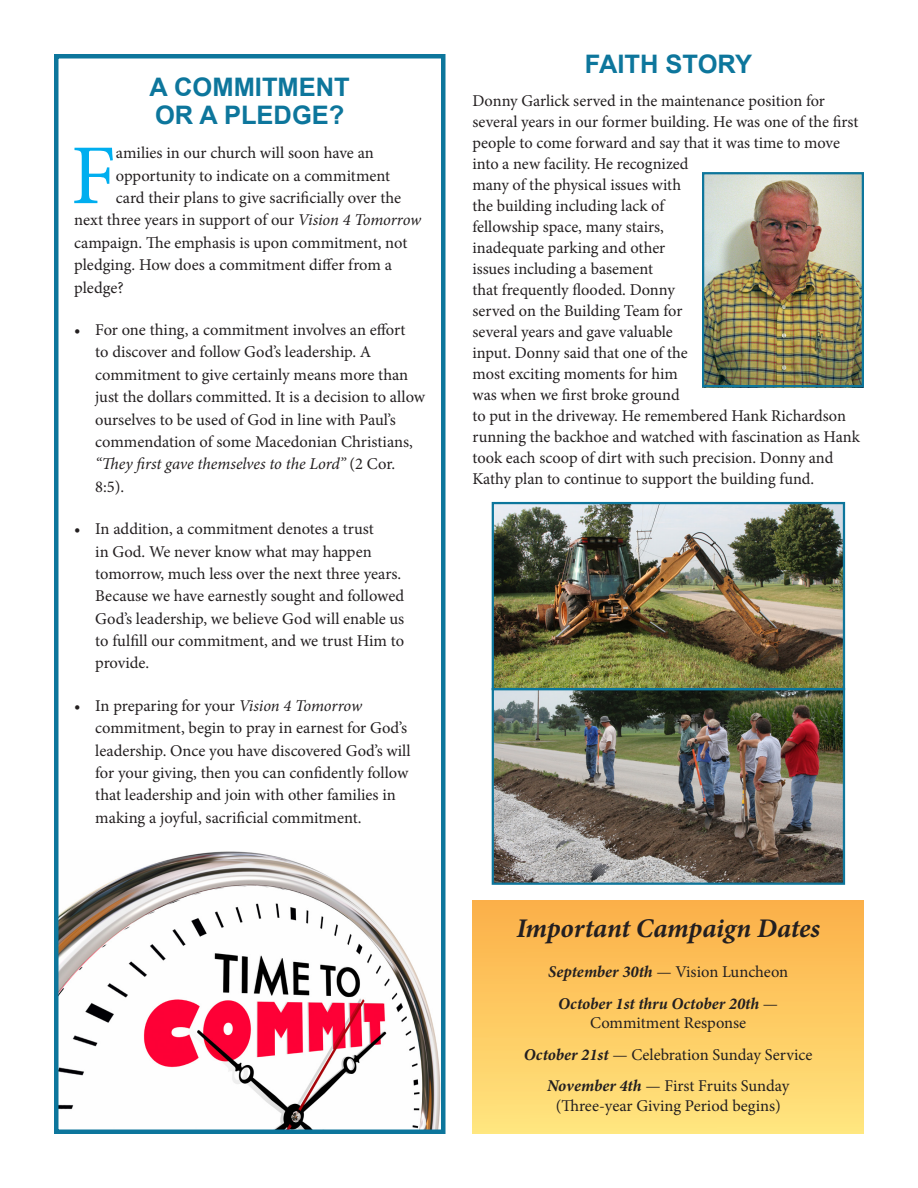
<style>
.page{position:relative;width:918px;height:1188px;background:#fff}
.page>*{position:absolute;margin:0;border:0;box-sizing:border-box;transform-origin:0 0}
.Inside_Article_Bod{font:85.2px "Minion Pro";color:#00aeef}
.Subhead{font:italic 700 27px "Minion Pro";letter-spacing:-.005em;color:#231f20}
.Inside_Article_Hea{font:700 25.5px/28.5px "Arial";color:#0d769c}
.Inside_Article_Bod-2{font:16.5px/21px "Minion Pro";color:#231f20}
.t1{font:italic 700 16.5px/19.5px "Minion Pro";color:#231f20;text-align:center}
.s1{font-style:italic}
.s2{font-weight:700;font-style:italic}
.s3{font-weight:400;font-style:normal}
</style>
<div class="page">
<img style="left:59px;top:851px;width:382px;height:278px">
<div style="left:472px;top:901px;width:392px;height:233px;background:linear-gradient(to bottom,#fbb048,#ffe67f)"></div>
<img style="left:705px;top:175px;width:156px;height:209px">
<div style="left:702px;top:172px;width:162px;height:215px;border:2px solid #0d769c"></div>
<div style="left:54px;top:54px;width:392px;height:1080px;border:4px solid #0d769c"></div>
<img style="left:495px;top:505px;width:347px;height:377px">
<div style="left:492px;top:688px;width:353px;height:197px;border:2px solid #0d769c"></div>
<div style="left:492px;top:502px;width:353px;height:188px;border:2px solid #0d769c"></div>
<p class="Inside_Article_Hea" style="left:150px;top:73px;width:202px">A COMMITMENT<br>OR A PLEDGE?</p>
<p class="Inside_Article_Bod" style="left:71px;top:119px;width:47px">F</p>
<p class="Inside_Article_Bod-2" style="left:116px;top:143px;width:259px">amilies in our church will soon have an</p>
<p class="Inside_Article_Bod-2" style="left:116px;top:165px;width:276px">opportunity to indicate on a commitment</p>
<p class="Inside_Article_Bod-2" style="left:116px;top:187px;width:287px">card their plans to give sacrificially over the</p>
<p class="Inside_Article_Bod-2" style="left:74px;top:210px;width:349px">next three years in support of our <span class="s1">Vision 4 Tomorrow</span></p>
<p class="Inside_Article_Bod-2" style="left:74px;top:232px;width:335px">campaign. The emphasis is upon commitment, not</p>
<p class="Inside_Article_Bod-2" style="left:74px;top:255px;width:319px">pledging. How does a commitment differ from a</p>
<p class="Inside_Article_Bod-2" style="left:74px;top:277px;width:51px">pledge?</p>
<p class="Inside_Article_Bod-2" style="left:95px;top:319px;width:331px;line-height:22.4px;text-indent:-21px">• For one thing, a commitment involves an effort<br>to discover and follow God’s leadership. A commitment to give certainly means more than just the dollars committed. It is a decision to allow ourselves to be used of God in line with Paul’s commendation of some Macedonian Christians, <span class="s1">“They first gave themselves to the Lord”</span> (2 Cor.<br>8:5).</p>
<p class="Inside_Article_Bod-2" style="left:95px;top:518px;width:311px;line-height:22.4px;text-indent:-21px">• In addition, a commitment denotes a trust<br>in God. We never know what may happen tomorrow, much less over the next three years.<br>Because we have earnestly sought and followed God’s leadership, we believe God will enable us to fulfill our commitment, and we trust Him to provide.</p>
<p class="Inside_Article_Bod-2" style="left:95px;top:695px;width:317px;line-height:22.4px;text-indent:-21px">• In preparing for your <span class="s1">Vision 4 Tomorrow </span>commitment, begin to pray in earnest for God’s leadership. Once you have discovered God’s will for your giving, then you can confidently follow that leadership and join with other families in making a joyful, sacrificial commitment.</p>
<p class="Inside_Article_Hea" style="left:585px;top:50px;width:169px">FAITH STORY</p>
<p class="Inside_Article_Bod-2" style="left:472px;top:90px;width:389px">Donny Garlick served in the maintenance position for several years in our former building. He was one of the first people to come forward and say that it was time to move into a new facility. He recognized<br>many of the physical issues with<br>the building including lack of<br>fellowship space, many stairs,<br>inadequate parking and other<br>issues including a basement<br>that frequently flooded. Donny<br>served on the Building Team for<br>several years and gave valuable<br>input. Donny said that one of the<br>most exciting moments for him<br>was when we first broke ground<br>to put in the driveway. He remembered Hank Richardson running the backhoe and watched with fascination as Hank took each scoop of dirt with such precision. Donny and Kathy plan to continue to support the building fund.</p>
<p class="Subhead" style="left:516px;top:909px;width:305px">Important Campaign Dates</p>
<p class="Inside_Article_Bod-2" style="left:548px;top:961px;width:242px"><span class="s2">September 30th</span> — Vision Luncheon</p>
<p class="t1" style="left:558px;top:993px;width:221px">October 1st thru October 20th <span class="s3">—<br>Commitment Response</span></p>
<p class="Inside_Article_Bod-2" style="left:524px;top:1044px;width:290px"><span class="s2">October 21st</span> — Celebration Sunday Service</p>
<p class="Inside_Article_Bod-2" style="left:547px;top:1076px;width:244px;line-height:19.5px;text-align:center"><span class="s2">November 4th</span> — First Fruits Sunday (Three-year Giving Period begins)</p>
</div>
